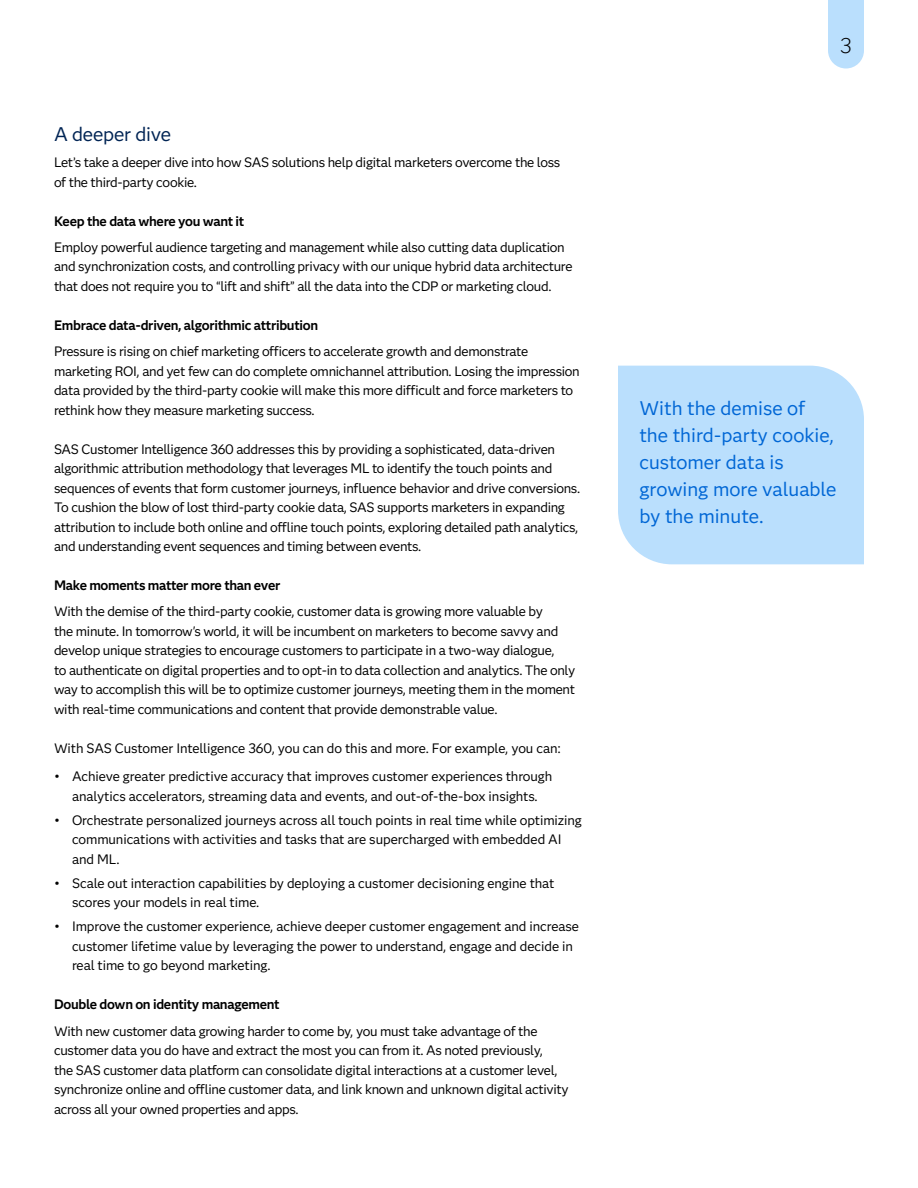
<style>
.page{position:relative;width:918px;height:1188px;background:#fff}
.page>*{position:absolute;margin:0;border:0;box-sizing:border-box;transform-origin:0 0}
.t1{font:300 21px "Anova";color:#000}
.t2{font:19.5px/27px "Anova";color:#0066d5}
.Subhead-2{font:19.5px "Anova";letter-spacing:-.01em;color:#002454}
.Body{font:13.5px/19.5px "Anova";letter-spacing:-.02em;color:#000}
.Subhead-3{font:700 13.5px "Anova";letter-spacing:-.02em;color:#000}
.Body_Before_bullet{font:13.5px "Anova";letter-spacing:-.005em;color:#000}
</style>
<div class="page">
<div style="left:828px;top:0;width:36px;height:68px;background:#badffd"></div>
<div style="left:618px;top:366px;width:246px;height:198px;background:#badffd"></div>
<h3 class="Subhead-2" style="left:54px;top:120px;width:119px">A deeper dive</h3>
<p class="Body" style="left:54px;top:152px;width:508px">Let’s take a deeper dive into how SAS solutions help digital marketers overcome the loss of the third-party cookie.</p>
<h4 class="Subhead-3" style="left:54px;top:211px;width:192px">Keep the data where you want it</h4>
<p class="Body" style="left:54px;top:237px;width:520px">Employ powerful audience targeting and management while also cutting data duplication and synchronization costs, and controlling privacy with our unique hybrid data architecture that does not require you to “lift and shift” all the data into the CDP or marketing cloud.</p>
<h4 class="Subhead-3" style="left:54px;top:315px;width:266px">Embrace data-driven, algorithmic attribution</h4>
<p class="Body" style="left:54px;top:341px;width:527px">Pressure is rising on chief marketing officers to accelerate growth and demonstrate marketing ROI, and yet few can do complete omnichannel attribution. Losing the impression data provided by the third-party cookie will make this more difficult and force marketers to rethink how they measure marketing success.</p>
<p class="Body" style="left:54px;top:439px;width:528px">SAS Customer Intelligence 360 addresses this by providing a sophisticated, data-driven algorithmic attribution methodology that leverages ML to identify the touch points and sequences of events that form customer journeys, influence behavior and drive conversions.<br>To cushion the blow of lost third-party cookie data, SAS supports marketers in expanding attribution to include both online and offline touch points, exploring detailed path analytics, and understanding event sequences and timing between events.</p>
<h4 class="Subhead-3" style="left:54px;top:576px;width:228px">Make moments matter more than ever</h4>
<p class="Body" style="left:54px;top:601px;width:523px">With the demise of the third-party cookie, customer data is growing more valuable by<br>the minute. In tomorrow's world, it will be incumbent on marketers to become savvy and develop unique strategies to encourage customers to participate in a two-way dialogue,<br>to authenticate on digital properties and to opt-in to data collection and analytics. The only way to accomplish this will be to optimize customer journeys, meeting them in the moment with real-time communications and content that provide demonstrable value.</p>
<p class="Body_Before_bullet" style="left:54px;top:739px;width:508px">With SAS Customer Intelligence 360, you can do this and more. For example, you can:</p>
<p class="Body" style="left:54px;top:766px;width:500px;text-align:center">• Achieve greater predictive accuracy that improves customer experiences through analytics accelerators, streaming data and events, and out-of-the-box insights.</p>
<p class="Body" style="left:72px;top:810px;width:512px;text-indent:-18px">• Orchestrate personalized journeys across all touch points in real time while optimizing communications with activities and tasks that are supercharged with embedded AI and ML.</p>
<p class="Body" style="left:72px;top:873px;width:484px;text-indent:-18px">• Scale out interaction capabilities by deploying a customer decisioning engine that scores your models in real time.</p>
<p class="Body" style="left:72px;top:916px;width:509px;text-indent:-18px">• Improve the customer experience, achieve deeper customer engagement and increase customer lifetime value by leveraging the power to understand, engage and decide in real time to go beyond marketing.</p>
<h4 class="Subhead-3" style="left:54px;top:995px;width:227px">Double down on identity management</h4>
<p class="Body" style="left:54px;top:1021px;width:516px">With new customer data growing harder to come by, you must take advantage of the customer data you do have and extract the most you can from it. As noted previously,<br>the SAS customer data platform can consolidate digital interactions at a customer level, synchronize online and offline customer data, and link known and unknown digital activity across all your owned properties and apps.</p>
<h1 class="t1" style="left:840px;top:32px;width:13px">3</h1>
<h2 class="t2" style="left:639px;top:394px;width:199px">With the demise of the third-party cookie, customer data is growing more valuable by the minute.</h2>
</div>
